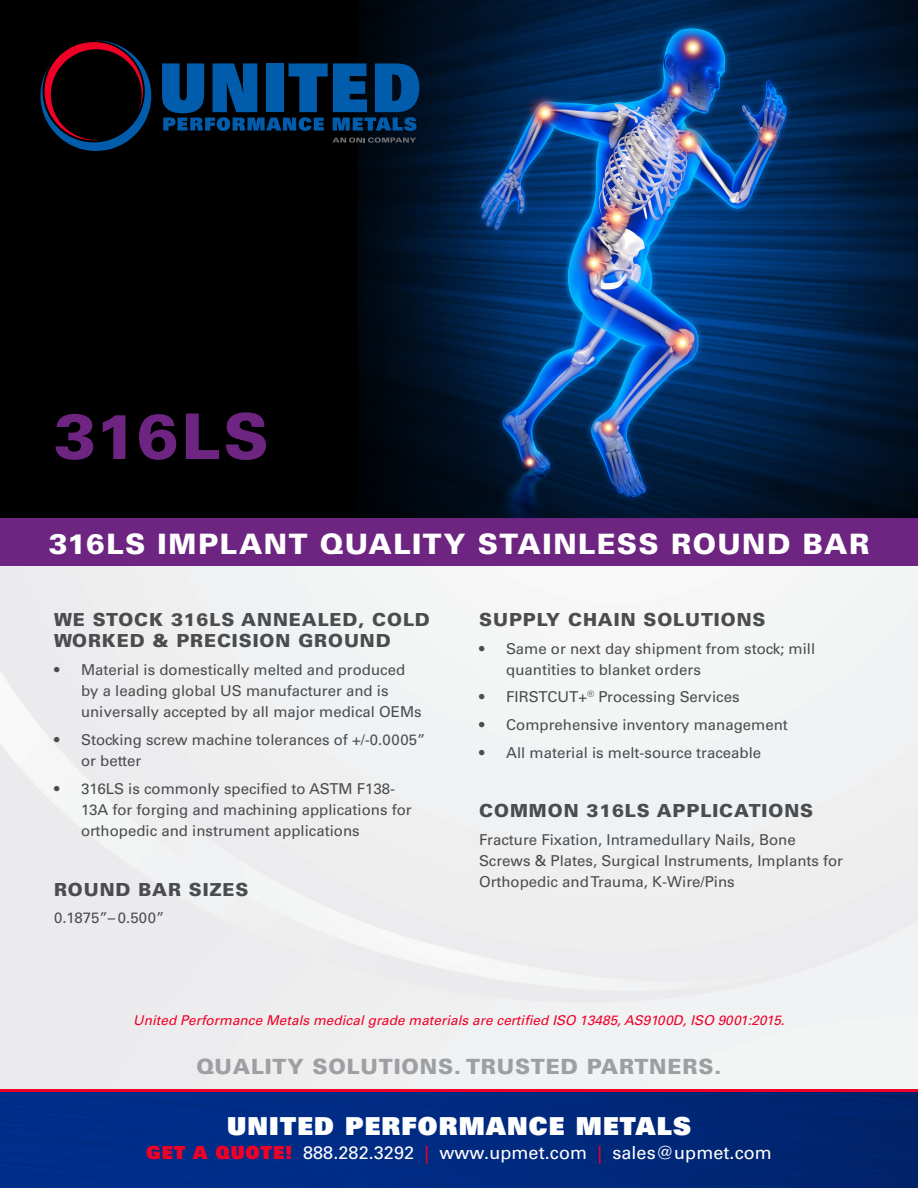
<style>
.page{position:relative;width:918px;height:1188px;background:#fff}
.page>*{position:absolute;margin:0;border:0;box-sizing:border-box;transform-origin:0 0}
.t1{font:900 63px "Univers";letter-spacing:.02em;color:#6e2581}
.t2{font:900 28.2px "Univers";letter-spacing:.05em;color:#fff}
.t3{font:900 24.75px "Univers";letter-spacing:.05em;color:#fff}
.t4{font:900 21px "Univers";letter-spacing:.04em;color:#9d9fa2}
.t5{font:900 18px/21.6px "Univers";letter-spacing:.05em;color:#4b4c4d}
.t6{font:18px "Univers";letter-spacing:.005em;color:#fff}
.t7{font:15px/21px "Univers";color:#4b4c4d}
.t8{font:italic 13.5px "Univers";letter-spacing:.005em;color:#ef0027}
.s1{font-weight:900;color:#ef0027}
.s2{color:#ef0027}
</style>
<div class="page">
<img style="left:0;top:0;width:918px;height:518px">
<div style="left:0;top:1092px;width:918px;height:96px;background:linear-gradient(to right,#003090,#00246e)"></div>
<hr style="left:0;top:1089px;width:918px;height:3px;background:#ef0027">
<svg style="left:333px;top:137px;width:83px;height:6px"></svg>
<svg style="left:40px;top:40px;width:115px;height:111px;background:#150a16"></svg>
<svg style="left:162px;top:63px;width:257px;height:68px;background:#003b6d"></svg>
<div style="left:0;top:518px;width:918px;height:48px;background:#6e2581"></div>
<p class="t1" style="left:54px;top:397px;width:216px">316LS</p>
<p class="t2" style="left:49px;top:526px;width:822px">316LS IMPLANT QUALITY STAINLESS ROUND BAR</p>
<p class="t5" style="left:54px;top:608px;width:377px">WE STOCK 316LS ANNEALED, COLD<br>WORKED &amp; PRECISION GROUND</p>
<p class="t7" style="left:81px;top:659px;width:342px;text-indent:-27px">• Material is domestically melted and produced by a leading global US manufacturer and is universally accepted by all major medical OEMs</p>
<p class="t7" style="left:81px;top:729px;width:346px;text-indent:-27px">• Stocking screw machine tolerances of +/-0.0005” or better</p>
<p class="t7" style="left:81px;top:778px;width:332px;text-indent:-27px">• 316LS is commonly specified to ASTM F138-<br>13A for forging and machining applications for orthopedic and instrument applications</p>
<p class="t5" style="left:54px;top:878px;width:196px">ROUND BAR SIZES</p>
<p class="t7" style="left:54px;top:908px;width:112px">0.1875”– 0.500”</p>
<p class="t5" style="left:479px;top:608px;width:288px">SUPPLY CHAIN SOLUTIONS</p>
<p class="t7" style="left:506px;top:638px;width:310px;text-indent:-27px">• Same or next day shipment from stock; mill quantities to blanket orders</p>
<p class="t7" style="left:479px;top:687px;width:262px">• FIRSTCUT+<sup>®</sup> Processing Services</p>
<p class="t7" style="left:479px;top:714px;width:310px">• Comprehensive inventory management</p>
<p class="t7" style="left:479px;top:742px;width:284px">• All material is melt-source traceable</p>
<p class="t5" style="left:479px;top:800px;width:336px">COMMON 316LS APPLICATIONS</p>
<p class="t7" style="left:479px;top:829px;width:365px">Fracture Fixation, Intramedullary Nails, Bone<br>Screws &amp; Plates, Surgical Instruments, Implants for<br>Orthopedic and Trauma, K-Wire/Pins</p>
<p class="t8" style="left:133px;top:1013px;width:653px">United Performance Metals medical grade materials are certified ISO 13485, AS9100D, ISO 9001:2015.</p>
<p class="t4" style="left:197px;top:1053px;width:526px">QUALITY SOLUTIONS. TRUSTED PARTNERS.</p>
<p class="t3" style="left:227px;top:1110px;width:465px">UNITED PERFORMANCE METALS</p>
<p class="t6" style="left:146px;top:1142px;width:627px"><span class="s1">GET A QUOTE!</span> 888.282.3292 <span class="s2">|</span> www.upmet.com <span class="s2">|</span> sales@upmet.com</p>
</div>
